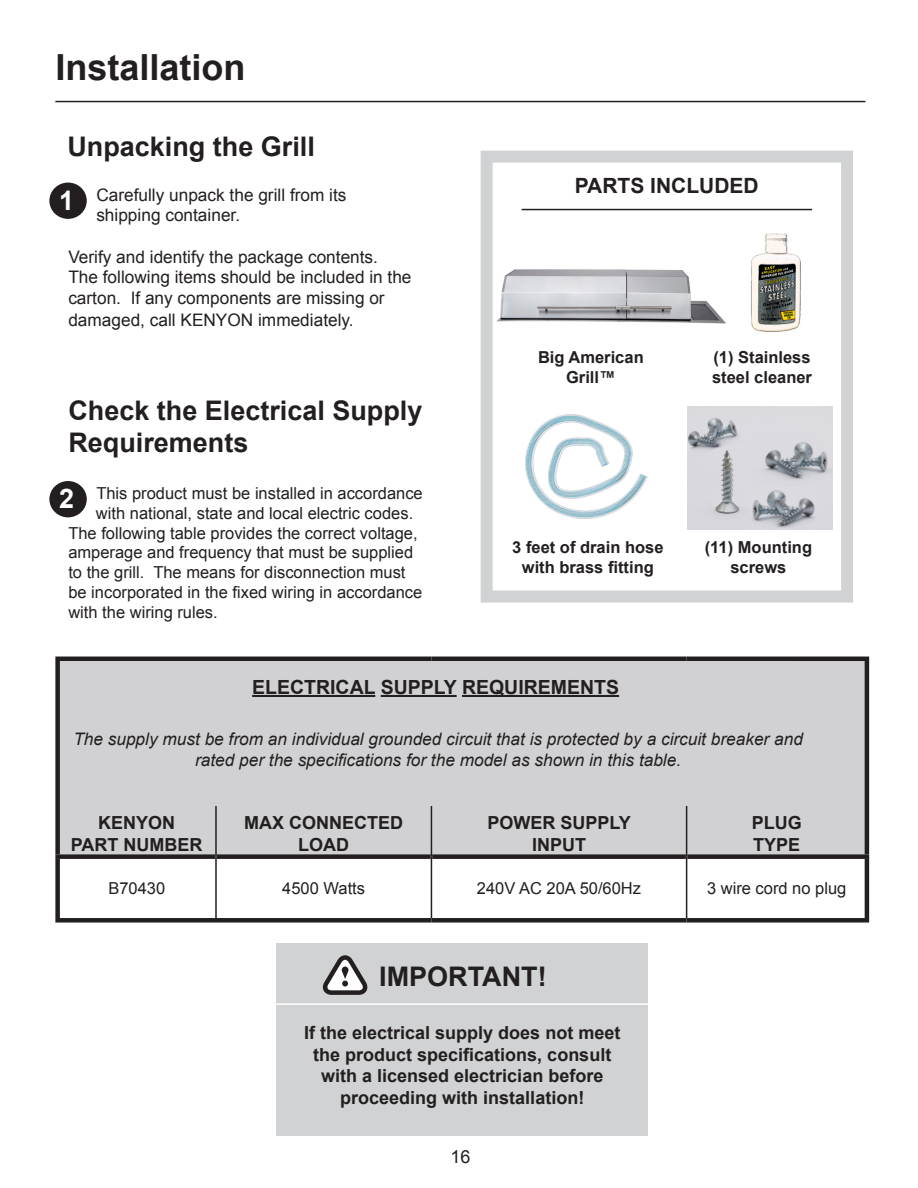
<style>
.page{position:relative;width:918px;height:1188px;background:#fff}
.page>*{position:absolute;margin:0;border:0;box-sizing:border-box;transform-origin:0 0}
.t1{font:700 36px "Arial";color:#231f20}
.Body_text{font:700 27px/32.4px "Arial";color:#231f20}
.t2{font:700 27px "Arial";color:#fff}
.t3{font:700 21px "Arial";color:#231f20}
.t4{font:700 19.5px "Arial";color:#231f20}
.Body_text-2{font:700 18px/21.6px "Arial";color:#231f20;text-align:center}
.t5{font:18px "Arial";color:#231f20}
.t6{font:17.25px/21.6px "Arial";color:#231f20}
.t7{font:italic 17.25px/20.7px "Arial";color:#231f20;text-align:center}
.t8{font:16.5px/19.8px "Arial";color:#231f20}
.t9{font:700 16.5px/19.8px "Arial";color:#231f20;text-align:center}
</style>
<div class="page">
<hr style="left:55px;top:101px;width:810px;height:1px;background:#231f20">
<div style="left:49px;top:183px;width:38px;height:36px;background:#231f20;border-radius:50%"></div>
<div style="left:49px;top:481px;width:38px;height:36px;background:#231f20;border-radius:50%"></div>
<div style="left:60px;top:661px;width:805px;height:193px;background:#d1d1d3"></div>
<div style="left:55px;top:854px;width:160px;height:5px;background:#231f20"></div>
<div style="left:217px;top:854px;width:214px;height:5px;background:#231f20"></div>
<div style="left:432px;top:854px;width:254px;height:5px;background:#231f20"></div>
<div style="left:687px;top:854px;width:182px;height:5px;background:#231f20"></div>
<hr style="left:215px;top:661px;width:2px;height:196px;background:#231f20">
<hr style="left:431px;top:661px;width:1px;height:196px;background:#231f20">
<hr style="left:686px;top:661px;width:1px;height:196px;background:#231f20">
<hr style="left:215px;top:857px;width:2px;height:61px;background:#231f20">
<hr style="left:431px;top:857px;width:1px;height:61px;background:#231f20">
<hr style="left:686px;top:857px;width:1px;height:61px;background:#231f20">
<hr style="left:55px;top:657px;width:161px;height:4px;background:#231f20">
<div style="left:55px;top:661px;width:5px;height:193px;background:#231f20"></div>
<hr style="left:216px;top:657px;width:215px;height:4px;background:#231f20">
<hr style="left:431px;top:657px;width:256px;height:4px;background:#231f20">
<hr style="left:687px;top:657px;width:182px;height:4px;background:#231f20">
<hr style="left:865px;top:661px;width:4px;height:193px;background:#231f20">
<div style="left:55px;top:859px;width:5px;height:59px;background:#231f20"></div>
<hr style="left:865px;top:859px;width:4px;height:59px;background:#231f20">
<div style="left:55px;top:918px;width:161px;height:5px;background:#231f20"></div>
<div style="left:216px;top:918px;width:215px;height:5px;background:#231f20"></div>
<div style="left:431px;top:918px;width:256px;height:5px;background:#231f20"></div>
<div style="left:687px;top:918px;width:182px;height:5px;background:#231f20"></div>
<div style="left:65px;top:661px;width:730px;height:144px;background:#d1d1d3"></div>
<hr style="left:252px;top:695px;width:123px;height:2px;background:#231f20">
<hr style="left:381px;top:695px;width:76px;height:2px;background:#231f20">
<hr style="left:462px;top:695px;width:157px;height:2px;background:#231f20">
<div style="left:481px;top:151px;width:372px;height:452px;border:12px solid #d1d2d4"></div>
<hr style="left:522px;top:209px;width:290px;height:1px;background:#231f20">
<img style="left:687px;top:406px;width:146px;height:124px">
<img style="left:525px;top:414px;width:123px;height:105px">
<img style="left:751px;top:233px;width:50px;height:99px">
<div style="left:277px;top:943px;width:371px;height:193px;background:#d1d2d4"></div>
<svg style="left:323px;top:955px;width:45px;height:40px"></svg>
<hr style="left:262px;top:1003px;width:397px;height:2px;background:#fff">
<img style="left:496px;top:269px;width:230px;height:55px">
<p class="t1" style="left:55px;top:44px;width:192px">Installation</p>
<p class="Body_text" style="left:67px;top:131px;width:249px">Unpacking the Grill</p>
<p class="t2" style="left:59px;top:182px;width:17px">1</p>
<p class="t6" style="left:96px;top:184px;width:252px">Carefully unpack the grill from its</p>
<p class="t6" style="left:96px;top:205px;width:145px">shipping container.</p>
<p class="t6" style="left:68px;top:246px;width:311px">Verify and identify the package contents.</p>
<p class="t6" style="left:68px;top:267px;width:345px">The following items should be included in the</p>
<p class="t6" style="left:68px;top:287px;width:318px">carton. If any components are missing or damaged, call KENYON immediately.</p>
<p class="Body_text" style="left:68px;top:395px;width:356px">Check the Electrical Supply<br>Requirements</p>
<p class="t2" style="left:59px;top:481px;width:17px">2</p>
<p class="t8" style="left:96px;top:484px;width:328px">This product must be installed in accordance</p>
<p class="t8" style="left:68px;top:503px;width:355px;text-indent:28px">with national, state and local electric codes.<br>The following table provides the correct voltage, amperage and frequency that must be supplied to the grill. The means for disconnection must be incorporated in the fixed wiring in accordance with the wiring rules.</p>
<p class="t3" style="left:575px;top:172px;width:185px">PARTS INCLUDED</p>
<p class="t9" style="left:538px;top:348px;width:107px">Big American</p>
<p class="t9" style="left:566px;top:368px;width:51px">Grill™</p>
<p class="t9" style="left:713px;top:348px;width:99px">(1) Stainless</p>
<p class="t9" style="left:712px;top:368px;width:101px">steel cleaner</p>
<p class="t9" style="left:512px;top:538px;width:153px">3 feet of drain hose with brass fitting</p>
<p class="t9" style="left:705px;top:538px;width:109px">(11) Mounting</p>
<p class="t9" style="left:730px;top:558px;width:57px">screws</p>
<p class="t4" style="left:252px;top:674px;width:368px">ELECTRICAL SUPPLY REQUIREMENTS</p>
<p class="t7" style="left:73px;top:729px;width:731px">The supply must be from an individual grounded circuit that is protected by a circuit breaker and rated per the specifications for the model as shown in this table.</p>
<p class="Body_text-2" style="left:98px;top:813px;width:79px">KENYON</p>
<p class="Body_text-2" style="left:71px;top:834px;width:133px">PART NUMBER</p>
<p class="Body_text-2" style="left:244px;top:813px;width:160px">MAX CONNECTED</p>
<p class="Body_text-2" style="left:298px;top:834px;width:52px">LOAD</p>
<p class="Body_text-2" style="left:488px;top:813px;width:145px">POWER SUPPLY</p>
<p class="Body_text-2" style="left:532px;top:834px;width:55px">INPUT</p>
<p class="Body_text-2" style="left:752px;top:813px;width:52px">PLUG</p>
<p class="Body_text-2" style="left:753px;top:834px;width:49px">TYPE</p>
<p class="t8" style="left:108px;top:879px;width:58px">B70430</p>
<p class="t8" style="left:282px;top:879px;width:84px">4500 Watts</p>
<p class="t8" style="left:477px;top:879px;width:166px">240V AC 20A 50/60Hz</p>
<p class="t8" style="left:707px;top:879px;width:141px">3 wire cord no plug</p>
<p class="Body_text" style="left:379px;top:962px;width:169px">IMPORTANT!</p>
<p class="Body_text-2" style="left:304px;top:1023px;width:318px">If the electrical supply does not meet the product specifications, consult</p>
<p class="Body_text-2" style="left:321px;top:1066px;width:284px">with a licensed electrician before</p>
<p class="Body_text-2" style="left:340px;top:1087px;width:246px">proceeding with installation!</p>
<p class="t5" style="left:450px;top:1145px;width:22px">16</p>
</div>
